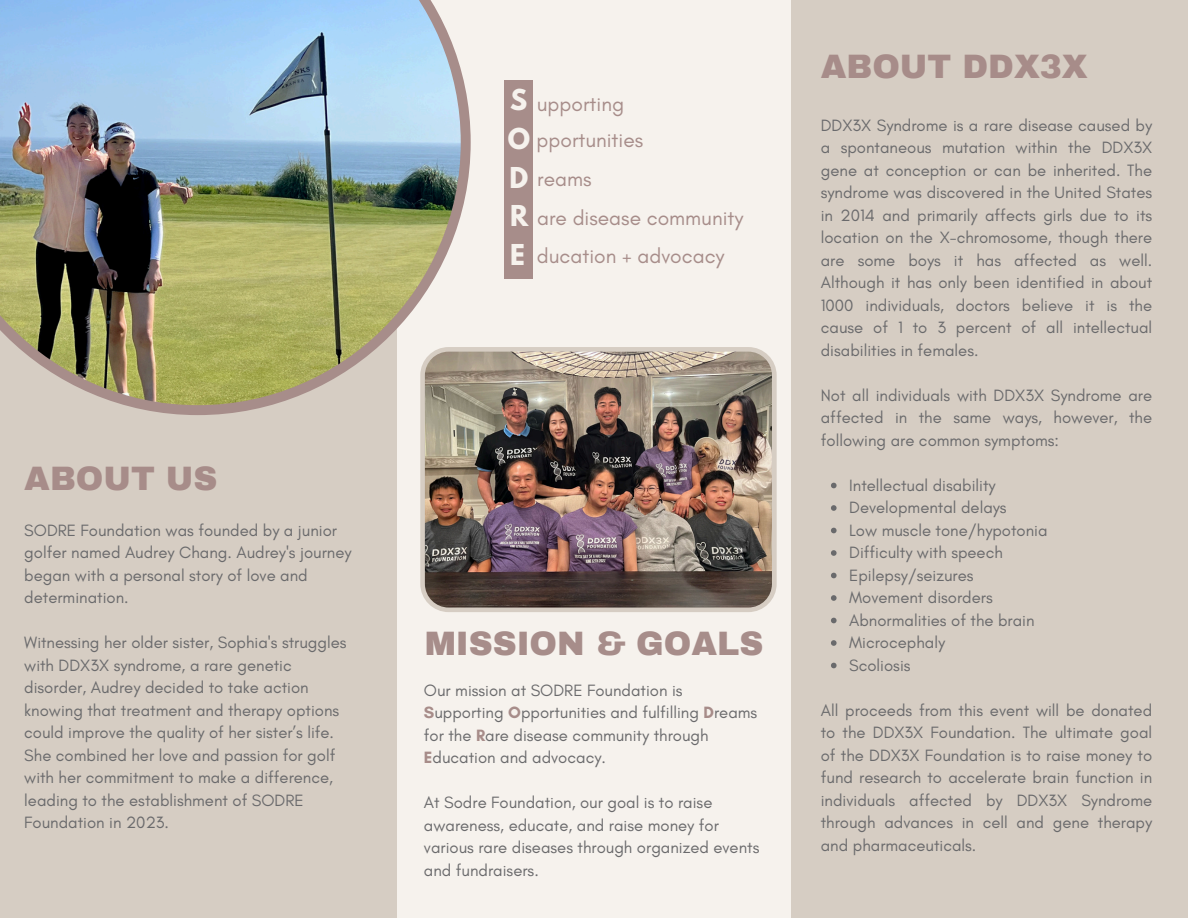
<style>
.page{position:relative;width:1188px;height:918px;background:#f6f2ed}
.page>*{position:absolute;margin:0;border:0;box-sizing:border-box;transform-origin:0 0}
.t1{font:900 33.15px "Archivo";color:#a78c89}
.t2{font:900 33.15px "Archivo";color:#a78d8a}
.t3{font:700 25.5px "League Spartan";color:#f6f2ed}
.t4{font:21px "Glacial Indifference";color:#a78d8a}
.t5{font:16.65px/22.5px "Glacial Indifference";color:#6a6a6c}
.s1{font-weight:700;color:#a78c89}
.s2{font-weight:700;color:#a78d8a}
</style>
<div class="page">
<div style="left:0;top:0;width:397px;height:918px;background:#d6cdc3"></div>
<div style="left:791px;top:0;width:397px;height:918px;background:#d6cdc3"></div>
<img style="left:0;top:0;width:471px;height:415px">
<img style="left:420px;top:347px;width:356px;height:265px">
<div style="left:504px;top:80px;width:29px;height:198px;background:#a78d8a"></div>
<svg style="left:831px;top:483px;width:6px;height:5px"></svg>
<svg style="left:831px;top:505px;width:6px;height:6px"></svg>
<svg style="left:831px;top:528px;width:6px;height:5px"></svg>
<svg style="left:831px;top:550px;width:6px;height:6px"></svg>
<svg style="left:831px;top:573px;width:6px;height:5px"></svg>
<svg style="left:831px;top:595px;width:6px;height:6px"></svg>
<svg style="left:831px;top:618px;width:6px;height:5px"></svg>
<svg style="left:831px;top:640px;width:6px;height:6px"></svg>
<svg style="left:831px;top:663px;width:6px;height:5px"></svg>
<h1 class="t1" style="left:24px;top:461px;width:195px">ABOUT US</h1>
<p class="t5" style="left:24px;top:518px;width:329px">SODRE Foundation was founded by a junior golfer named Audrey Chang. Audrey's journey began with a personal story of love and determination.</p>
<p class="t5" style="left:24px;top:631px;width:324px">Witnessing her older sister, Sophia's struggles with DDX3X syndrome, a rare genetic disorder, Audrey decided to take action knowing that treatment and therapy options could improve the quality of her sister’s life.<br>She combined her love and passion for golf with her commitment to make a difference, leading to the establishment of SODRE Foundation in 2023.</p>
<p class="t3" style="left:510px;top:87px;width:19px">S</p>
<p class="t3" style="left:508px;top:126px;width:24px">O</p>
<p class="t3" style="left:510px;top:165px;width:20px">D</p>
<p class="t3" style="left:510px;top:203px;width:20px">R</p>
<p class="t3" style="left:510px;top:242px;width:16px">E</p>
<p class="t4" style="left:537px;top:91px;width:89px">upporting</p>
<p class="t4" style="left:537px;top:127px;width:108px">pportunities</p>
<p class="t4" style="left:537px;top:166px;width:56px">reams</p>
<p class="t4" style="left:537px;top:205px;width:208px">are disease community</p>
<p class="t4" style="left:537px;top:243px;width:189px">ducation + advocacy</p>
<h1 class="t2" style="left:425px;top:626px;width:340px">MISSION &amp; GOALS</h1>
<p class="t5" style="left:424px;top:678px;width:335px">Our mission at SODRE Foundation is <span class="s1">S</span>upporting <span class="s2">O</span>pportunities and fulfilling <span class="s1">D</span>reams for the <span class="s1">R</span>are disease community through <span class="s1">E</span>ducation and advocacy.</p>
<p class="t5" style="left:424px;top:791px;width:337px">At Sodre Foundation, our goal is to raise awareness, educate, and raise money for various rare diseases through organized events and fundraisers.</p>
<p class="t1" style="left:821px;top:49px;width:268px">ABOUT DDX3X</p>
<p class="t5" style="left:821px;top:113px;width:333px;text-align:justify">DDX3X Syndrome is a rare disease caused by a spontaneous mutation within the DDX3X gene at conception or can be inherited. The syndrome was discovered in the United States in 2014 and primarily affects girls due to its location on the X-chromosome, though there are some boys it has affected as well.<br>Although it has only been identified in about 1000 individuals, doctors believe it is the cause of 1 to 3 percent of all intellectual disabilities in females.</p>
<p class="t5" style="left:821px;top:383px;width:333px;text-align:justify">Not all individuals with DDX3X Syndrome are affected in the same ways, however, the following are common symptoms:</p>
<p class="t5" style="left:849px;top:473px;width:148px">Intellectual disability</p>
<p class="t5" style="left:849px;top:496px;width:159px">Developmental delays</p>
<p class="t5" style="left:849px;top:518px;width:200px">Low muscle tone/hypotonia</p>
<p class="t5" style="left:849px;top:541px;width:155px">Difficulty with speech</p>
<h2 class="t5" style="left:849px;top:563px;width:126px">Epilepsy/seizures</h2>
<h2 class="t5" style="left:849px;top:586px;width:145px">Movement disorders</h2>
<h2 class="t5" style="left:849px;top:608px;width:187px">Abnormalities of the brain</h2>
<h2 class="t5" style="left:849px;top:631px;width:97px">Microcephaly</h2>
<h2 class="t5" style="left:849px;top:653px;width:63px">Scoliosis</h2>
<p class="t5" style="left:821px;top:698px;width:333px;text-align:justify">All proceeds from this event will be donated to the DDX3X Foundation. The ultimate goal of the DDX3X Foundation is to raise money to fund research to accelerate brain function in individuals affected by DDX3X Syndrome through advances in cell and gene therapy and pharmaceuticals.</p>
</div>
